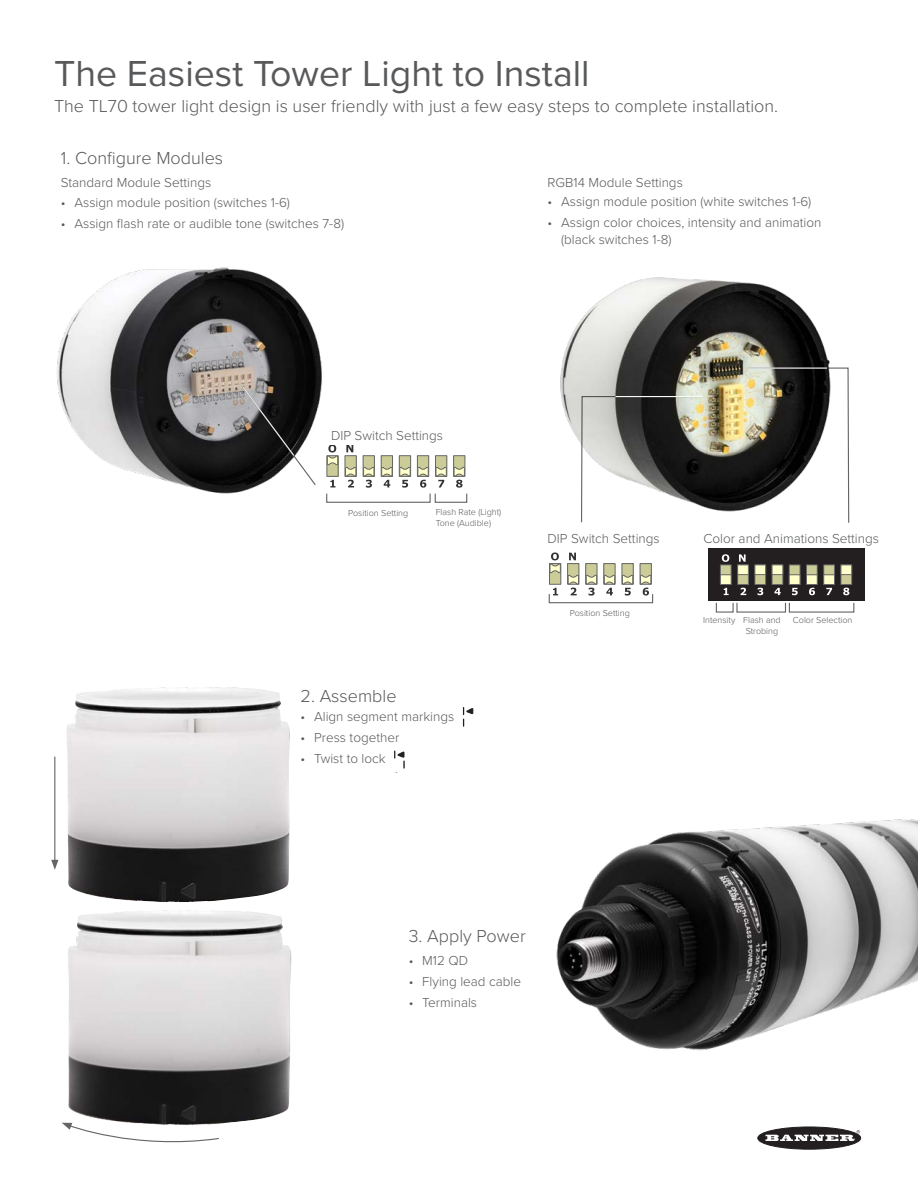
<style>
.page{position:relative;width:918px;height:1188px;background:#fff}
.page>*{position:absolute;margin:0;border:0;box-sizing:border-box;transform-origin:0 0}
.t1{font:37.5px "Proxima Nova";color:#58595b}
.t2{font:300 18px "Proxima Nova";color:#58595b}
.t3{font:300 13.5px/16.5px "Proxima Nova";color:#58595b}
.t4{font:300 9px/10.5px "Proxima Nova";color:#58595b}
</style>
<div class="page">
<div style="left:758px;top:1127px;width:103px;height:22px;background:#231f20;border-radius:50%"></div>
<div style="left:758px;top:1127px;width:103px;height:22px;border:1px solid #231f20;border-radius:50%"></div>
<svg style="left:766px;top:1130px;width:94px;height:11px"></svg>
<img style="left:57px;top:267px;width:265px;height:227px">
<img style="left:560px;top:277px;width:270px;height:235px">
<svg style="left:580px;top:395px;width:124px;height:128px"></svg>
<hr style="left:615px;top:396px;width:88px;height:1px;background:#fff">
<svg style="left:747px;top:367px;width:103px;height:156px"></svg>
<hr style="left:748px;top:368px;width:79px;height:1px;background:#fff">
<img style="left:556px;top:819px;width:362px;height:232px">
<hr style="left:54px;top:757px;width:1px;height:105px;background:#636466">
<svg style="left:51px;top:860px;width:7px;height:10px"></svg>
<svg style="left:62px;top:1123px;width:157px;height:20px"></svg>
<img style="left:66px;top:687px;width:224px;height:215px">
<img style="left:68px;top:910px;width:224px;height:215px">
<svg style="left:463px;top:708px;width:10px;height:18px"></svg>
<svg style="left:394px;top:751px;width:11px;height:17px"></svg>
<div style="left:327px;top:456px;width:11px;height:20px;background:#cc9"></div>
<div style="left:327px;top:455px;width:11px;height:22px;border:1px solid #666"></div>
<div style="left:345px;top:456px;width:11px;height:20px;background:#cc9"></div>
<div style="left:345px;top:455px;width:12px;height:22px;border:1px solid #666"></div>
<div style="left:363px;top:456px;width:11px;height:20px;background:#cc9"></div>
<div style="left:363px;top:455px;width:12px;height:22px;border:1px solid #666"></div>
<div style="left:381px;top:456px;width:12px;height:20px;background:#cc9"></div>
<div style="left:381px;top:455px;width:12px;height:22px;border:1px solid #666"></div>
<div style="left:399px;top:456px;width:12px;height:20px;background:#cc9"></div>
<div style="left:399px;top:455px;width:12px;height:22px;border:1px solid #666"></div>
<div style="left:417px;top:456px;width:12px;height:20px;background:#cc9"></div>
<div style="left:417px;top:455px;width:12px;height:22px;border:1px solid #666"></div>
<div style="left:436px;top:456px;width:11px;height:20px;background:#cc9"></div>
<div style="left:435px;top:455px;width:12px;height:22px;border:1px solid #666"></div>
<div style="left:454px;top:456px;width:11px;height:20px;background:#cc9"></div>
<div style="left:453px;top:455px;width:12px;height:22px;border:1px solid #666"></div>
<svg style="left:330px;top:480px;width:5px;height:7px"></svg>
<svg style="left:346px;top:445px;width:7px;height:7px"></svg>
<svg style="left:326px;top:445px;width:13px;height:21px"></svg>
<svg style="left:345px;top:467px;width:12px;height:20px"></svg>
<svg style="left:363px;top:467px;width:12px;height:21px"></svg>
<svg style="left:381px;top:467px;width:12px;height:20px"></svg>
<svg style="left:399px;top:467px;width:12px;height:21px"></svg>
<svg style="left:417px;top:467px;width:12px;height:21px"></svg>
<svg style="left:435px;top:467px;width:12px;height:20px"></svg>
<svg style="left:453px;top:467px;width:12px;height:21px"></svg>
<div style="left:326px;top:493px;width:105px;height:10px;border:1px solid #636466"></div>
<div style="left:435px;top:493px;width:32px;height:10px;border:1px solid #636466"></div>
<div style="left:550px;top:564px;width:11px;height:20px;background:#cc9"></div>
<div style="left:549px;top:563px;width:12px;height:22px;border:1px solid #666"></div>
<div style="left:568px;top:564px;width:11px;height:20px;background:#cc9"></div>
<div style="left:567px;top:563px;width:12px;height:22px;border:1px solid #666"></div>
<div style="left:586px;top:564px;width:11px;height:20px;background:#cc9"></div>
<div style="left:585px;top:563px;width:12px;height:22px;border:1px solid #666"></div>
<div style="left:604px;top:564px;width:11px;height:20px;background:#cc9"></div>
<div style="left:604px;top:563px;width:11px;height:22px;border:1px solid #666"></div>
<div style="left:622px;top:564px;width:11px;height:20px;background:#cc9"></div>
<div style="left:622px;top:563px;width:12px;height:22px;border:1px solid #666"></div>
<div style="left:640px;top:564px;width:11px;height:20px;background:#cc9"></div>
<div style="left:640px;top:563px;width:12px;height:22px;border:1px solid #666"></div>
<svg style="left:553px;top:588px;width:4px;height:6px"></svg>
<svg style="left:569px;top:553px;width:7px;height:7px"></svg>
<svg style="left:549px;top:552px;width:12px;height:22px"></svg>
<svg style="left:567px;top:574px;width:12px;height:20px"></svg>
<svg style="left:585px;top:574px;width:12px;height:20px"></svg>
<svg style="left:603px;top:574px;width:13px;height:20px"></svg>
<svg style="left:622px;top:574px;width:12px;height:20px"></svg>
<svg style="left:640px;top:574px;width:12px;height:20px"></svg>
<div style="left:549px;top:594px;width:104px;height:9px;border:1px solid #636466"></div>
<div style="left:708px;top:548px;width:156px;height:53px;background:#231f20"></div>
<div style="left:720px;top:565px;width:11px;height:20px;background:#cc9"></div>
<div style="left:720px;top:565px;width:11px;height:20px;border:1px solid #666"></div>
<div style="left:738px;top:565px;width:10px;height:20px;background:#cc9"></div>
<div style="left:737px;top:565px;width:12px;height:20px;border:1px solid #666"></div>
<div style="left:755px;top:565px;width:11px;height:20px;background:#cc9"></div>
<div style="left:755px;top:565px;width:11px;height:20px;border:1px solid #666"></div>
<div style="left:772px;top:565px;width:11px;height:20px;background:#cc9"></div>
<div style="left:772px;top:565px;width:11px;height:20px;border:1px solid #666"></div>
<div style="left:789px;top:565px;width:11px;height:20px;background:#cc9"></div>
<div style="left:789px;top:565px;width:11px;height:20px;border:1px solid #666"></div>
<div style="left:807px;top:565px;width:10px;height:20px;background:#cc9"></div>
<div style="left:806px;top:565px;width:12px;height:20px;border:1px solid #666"></div>
<div style="left:824px;top:565px;width:10px;height:20px;background:#cc9"></div>
<div style="left:823px;top:565px;width:12px;height:20px;border:1px solid #666"></div>
<div style="left:841px;top:565px;width:11px;height:20px;background:#cc9"></div>
<div style="left:841px;top:565px;width:11px;height:20px;border:1px solid #666"></div>
<svg style="left:724px;top:588px;width:5px;height:7px"></svg>
<svg style="left:741px;top:588px;width:5px;height:7px"></svg>
<svg style="left:758px;top:588px;width:5px;height:7px"></svg>
<svg style="left:774px;top:588px;width:7px;height:7px"></svg>
<svg style="left:792px;top:588px;width:6px;height:7px"></svg>
<svg style="left:809px;top:588px;width:6px;height:7px"></svg>
<svg style="left:826px;top:588px;width:6px;height:7px"></svg>
<svg style="left:843px;top:588px;width:6px;height:7px"></svg>
<svg style="left:722px;top:554px;width:7px;height:8px"></svg>
<svg style="left:739px;top:554px;width:7px;height:8px"></svg>
<div style="left:720px;top:575px;width:11px;height:10px;background:#ffc"></div>
<div style="left:720px;top:574px;width:11px;height:11px;border:1px solid #666"></div>
<div style="left:738px;top:565px;width:10px;height:10px;background:#ffc"></div>
<div style="left:737px;top:565px;width:12px;height:10px;border:1px solid #666"></div>
<div style="left:755px;top:565px;width:11px;height:10px;background:#ffc"></div>
<div style="left:755px;top:565px;width:11px;height:10px;border:1px solid #666"></div>
<div style="left:772px;top:565px;width:11px;height:10px;background:#ffc"></div>
<div style="left:772px;top:565px;width:11px;height:10px;border:1px solid #666"></div>
<div style="left:789px;top:575px;width:11px;height:10px;background:#ffc"></div>
<div style="left:789px;top:574px;width:11px;height:11px;border:1px solid #666"></div>
<div style="left:807px;top:575px;width:10px;height:10px;background:#ffc"></div>
<div style="left:806px;top:574px;width:12px;height:11px;border:1px solid #666"></div>
<div style="left:824px;top:575px;width:10px;height:10px;background:#ffc"></div>
<div style="left:823px;top:574px;width:12px;height:11px;border:1px solid #666"></div>
<div style="left:841px;top:565px;width:11px;height:10px;background:#ffc"></div>
<div style="left:841px;top:565px;width:11px;height:10px;border:1px solid #666"></div>
<div style="left:716px;top:602px;width:18px;height:11px;border:1px solid #636466"></div>
<div style="left:736px;top:602px;width:50px;height:11px;border:1px solid #636466"></div>
<div style="left:789px;top:602px;width:65px;height:11px;border:1px solid #636466"></div>
<svg style="left:241px;top:385px;width:76px;height:101px"></svg>
<h1 class="t1" style="left:54px;top:45px;width:537px">The Easiest Tower Light to Install</h1>
<h2 class="t2" style="left:54px;top:93px;width:726px">The TL70 tower light design is user friendly with just a few easy steps to complete installation.</h2>
<h2 class="t2" style="left:61px;top:145px;width:164px">1. Configure Modules</h2>
<p class="t3" style="left:61px;top:174px;width:152px">Standard Module Settings</p>
<p class="t3" style="left:61px;top:193px;width:231px">• Assign module position (switches 1-6)</p>
<p class="t3" style="left:61px;top:214px;width:285px">• Assign flash rate or audible tone (switches 7-8)</p>
<p class="t3" style="left:548px;top:173px;width:137px">RGB14 Module Settings</p>
<p class="t3" style="left:548px;top:193px;width:265px">• Assign module position (white switches 1-6)</p>
<p class="t3" style="left:561px;top:214px;width:262px;text-indent:-14px">• Assign color choices, intensity and animation (black switches 1-8)</p>
<p class="t3" style="left:331px;top:427px;width:114px">DIP Switch Settings</p>
<p class="t4" style="left:348px;top:507px;width:62px">Position Setting</p>
<p class="t4" style="left:436px;top:507px;width:67px">Flash Rate (Light)<br>Tone (Audible)</p>
<h2 class="t2" style="left:301px;top:682px;width:97px">2. Assemble</h2>
<p class="t3" style="left:301px;top:708px;width:155px">• Align segment markings</p>
<p class="t3" style="left:301px;top:729px;width:100px">• Press together</p>
<p class="t3" style="left:301px;top:750px;width:87px">• Twist to lock</p>
<p class="t3" style="left:548px;top:529px;width:114px">DIP Switch Settings</p>
<p class="t4" style="left:570px;top:607px;width:62px">Position Setting</p>
<p class="t3" style="left:704px;top:529px;width:177px">Color and Animations Settings</p>
<p class="t4" style="left:703px;top:614px;width:34px">Intensity</p>
<p class="t4" style="left:793px;top:614px;width:61px">Color Selection</p>
<p class="t4" style="left:743px;top:614px;width:39px">Flash and<br>Strobing</p>
<h2 class="t2" style="left:409px;top:922px;width:118px">3. Apply Power</h2>
<p class="t3" style="left:409px;top:952px;width:61px">• M12 QD</p>
<p class="t3" style="left:409px;top:972px;width:114px">• Flying lead cable</p>
<p class="t3" style="left:409px;top:993px;width:70px">• Terminals</p>
</div>
